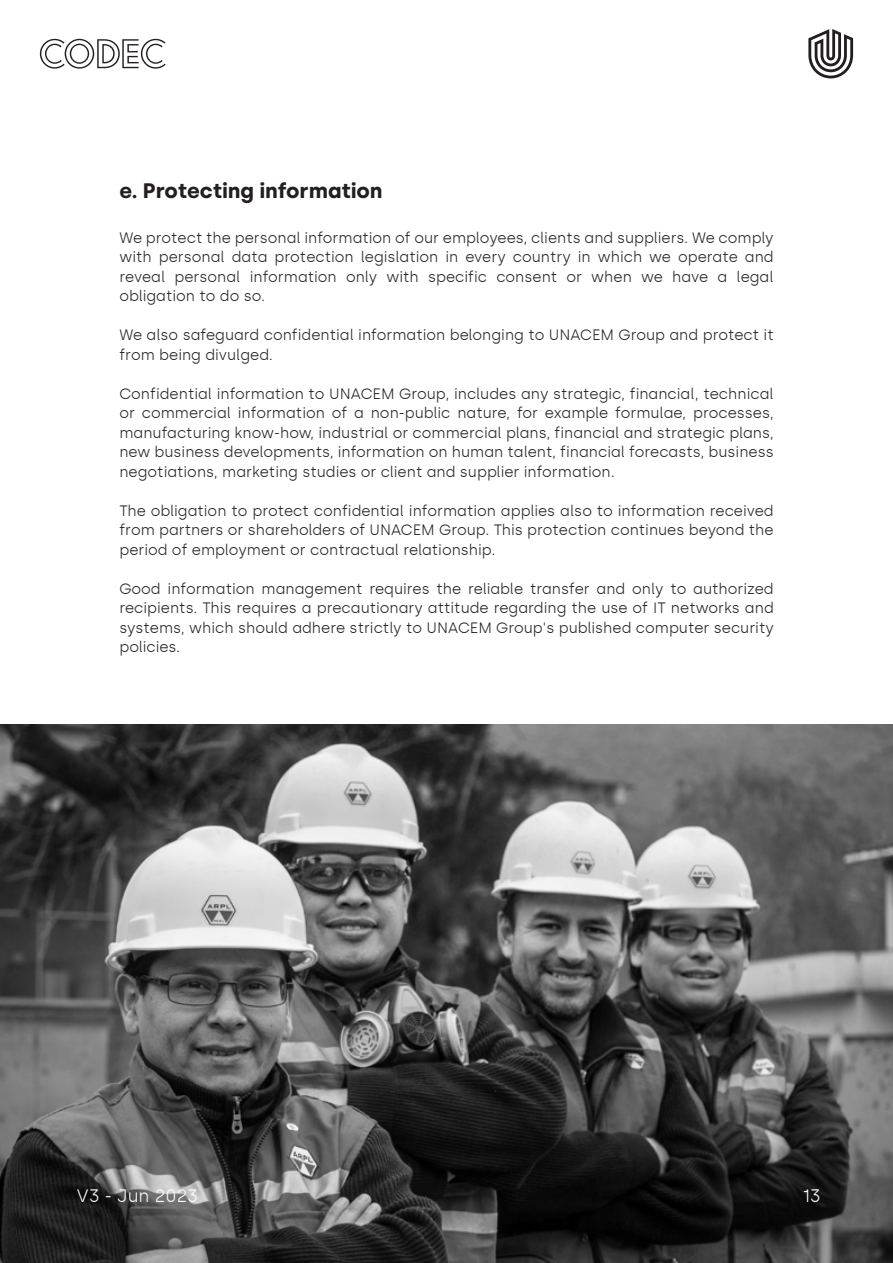
<style>
.page{position:relative;width:893px;height:1263px;background:#fff}
.page>*{position:absolute;margin:0;border:0;box-sizing:border-box;transform-origin:0 0}
.t1{font:700 21px "Silka";color:#231f20}
.t2{font:300 18px "Silka";color:#fff}
.t3{font:300 15px/19.5px "Silka";color:#231f20;text-align:justify}
</style>
<div class="page">
<img style="left:0;top:725px;width:893px;height:538px">
<svg style="left:808px;top:29px;width:45px;height:49px"></svg>
<svg style="left:40px;top:39px;width:126px;height:30px"></svg>
<h1 class="t1" style="left:119px;top:178px;width:265px">e. Protecting information</h1>
<p class="t3" style="left:119px;top:228px;width:656px">We protect the personal information of our employees, clients and suppliers. We comply with personal data protection legislation in every country in which we operate and reveal personal information only with specific consent or when we have a legal obligation to do so.</p>
<p class="t3" style="left:119px;top:325px;width:656px">We also safeguard confidential information belonging to UNACEM Group and protect it from being divulged.</p>
<p class="t3" style="left:119px;top:384px;width:656px">Confidential information to UNACEM Group, includes any strategic, financial, technical or commercial information of a non-public nature, for example formulae, processes, manufacturing know-how, industrial or commercial plans, financial and strategic plans, new business developments, information on human talent, financial forecasts, business negotiations, marketing studies or client and supplier information.</p>
<p class="t3" style="left:119px;top:501px;width:656px">The obligation to protect confidential information applies also to information received from partners or shareholders of UNACEM Group. This protection continues beyond the period of employment or contractual relationship.</p>
<p class="t3" style="left:119px;top:579px;width:656px">Good information management requires the reliable transfer and only to authorized recipients. This requires a precautionary attitude regarding the use of IT networks and systems, which should adhere strictly to UNACEM Group's published computer security policies.</p>
<p class="t2" style="left:77px;top:1185px;width:123px">V3 - Jun 2023</p>
<p class="t2" style="left:802px;top:1185px;width:20px">13</p>
</div>
